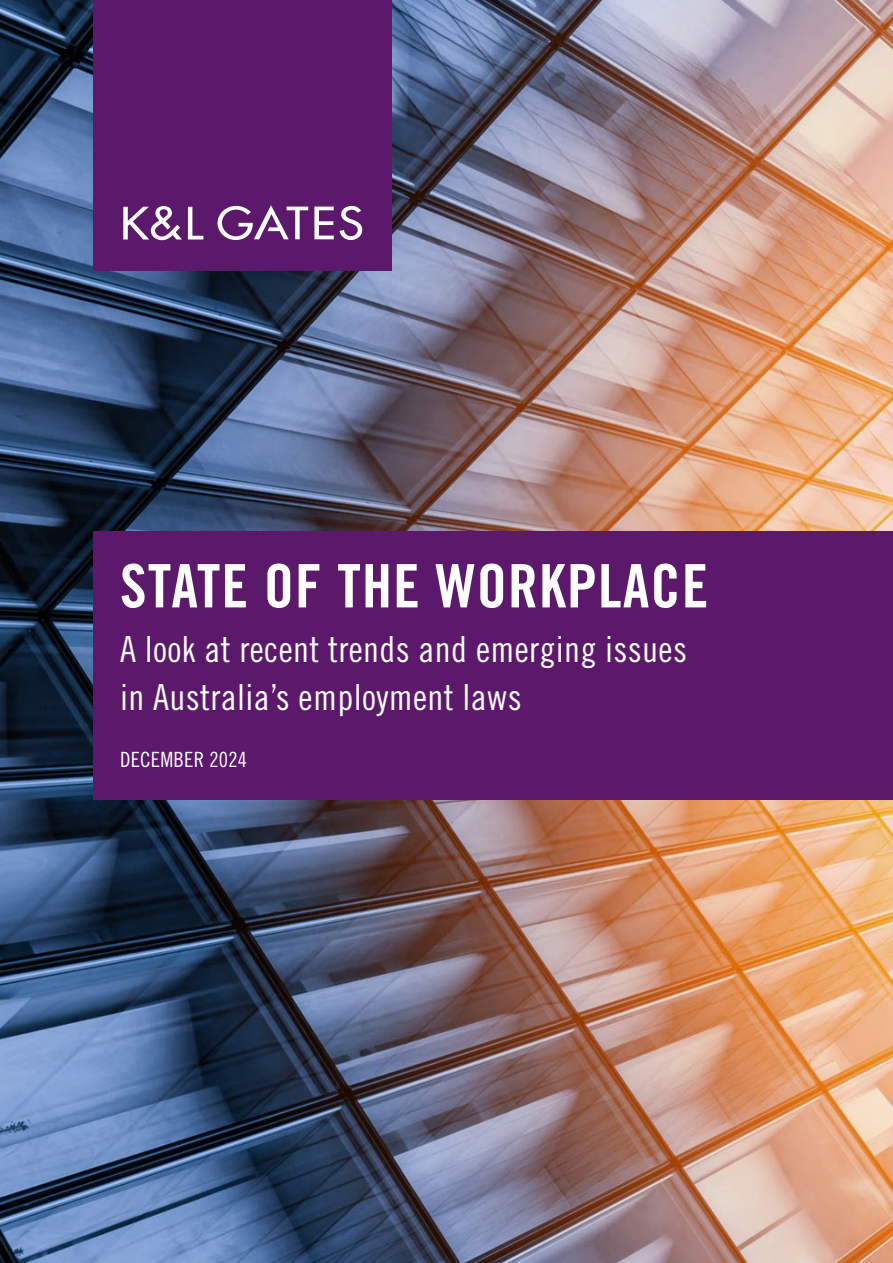
<style>
.page{position:relative;width:893px;height:1263px;background:#fff}
.page>*{position:absolute;margin:0;border:0;box-sizing:border-box;transform-origin:0 0}
.t1{font:60px "Trade Gothic LT Std Bd Cn 20";letter-spacing:.02em;color:#fff}
.t2{font:36px/48px "Trade Gothic LT Std Cn 18";letter-spacing:.01em;color:#fff}
.t3{font:21px "Trade Gothic LT Std Cn 18";letter-spacing:.01em;color:#fff}
</style>
<div class="page">
<img style="left:0;top:0;width:893px;height:1263px">
<div style="left:93px;top:531px;width:800px;height:269px;background:#5c186a"></div>
<div style="left:93px;top:0;width:299px;height:270px;background:#5c186a"></div>
<svg style="left:123px;top:206px;width:59px;height:34px"></svg>
<svg style="left:188px;top:207px;width:15px;height:32px"></svg>
<svg style="left:217px;top:205px;width:91px;height:35px"></svg>
<svg style="left:314px;top:207px;width:20px;height:32px"></svg>
<svg style="left:340px;top:206px;width:22px;height:34px"></svg>
<h1 class="t1" style="left:120px;top:550px;width:590px">STATE OF THE WORKPLACE</h1>
<p class="t2" style="left:120px;top:625px;width:568px">A look at recent trends and emerging issues in Australia’s employment laws</p>
<p class="t3" style="left:120px;top:747px;width:129px">DECEMBER 2024</p>
</div>
